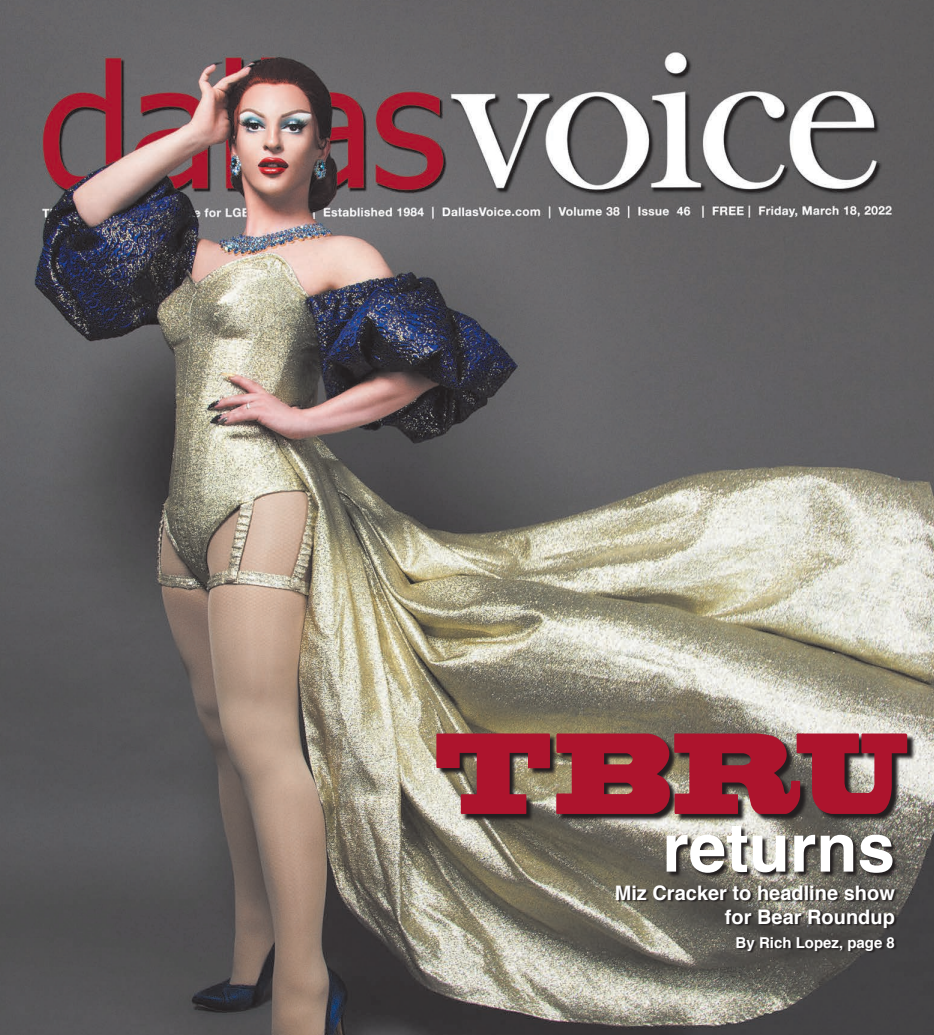
<style>
.page{position:relative;width:934px;height:1035px;background:#fff}
.page>*{position:absolute;margin:0;border:0;box-sizing:border-box;transform-origin:0 0}
.t1{font:700 67.5px "Helvetica";color:#fff}
.t2{font:700 20px/23.8px "Helvetica";color:#fff;text-align:right}
.t3{font:700 15px "Helvetica";color:#fff}
</style>
<div class="page">
<img style="left:0;top:0;width:934px;height:1035px">
<svg style="left:616px;top:885px;width:281px;height:69px;background:#5c5952"></svg>
<svg style="left:438px;top:735px;width:477px;height:87px;background:#726f68"></svg>
<svg style="left:436px;top:734px;width:471px;height:80px;background:#9f3441"></svg>
<svg style="left:667px;top:826px;width:231px;height:53px;background:#696660"></svg>
<h1 class="t1" style="left:662px;top:793px;width:234px">returns</h1>
<p class="t2" style="left:615px;top:881px;width:282px">Miz Cracker to headline show for Bear Roundup</p>
<p class="t3" style="left:735px;top:930px;width:161px">By Rich Lopez, page 8</p>
</div>
